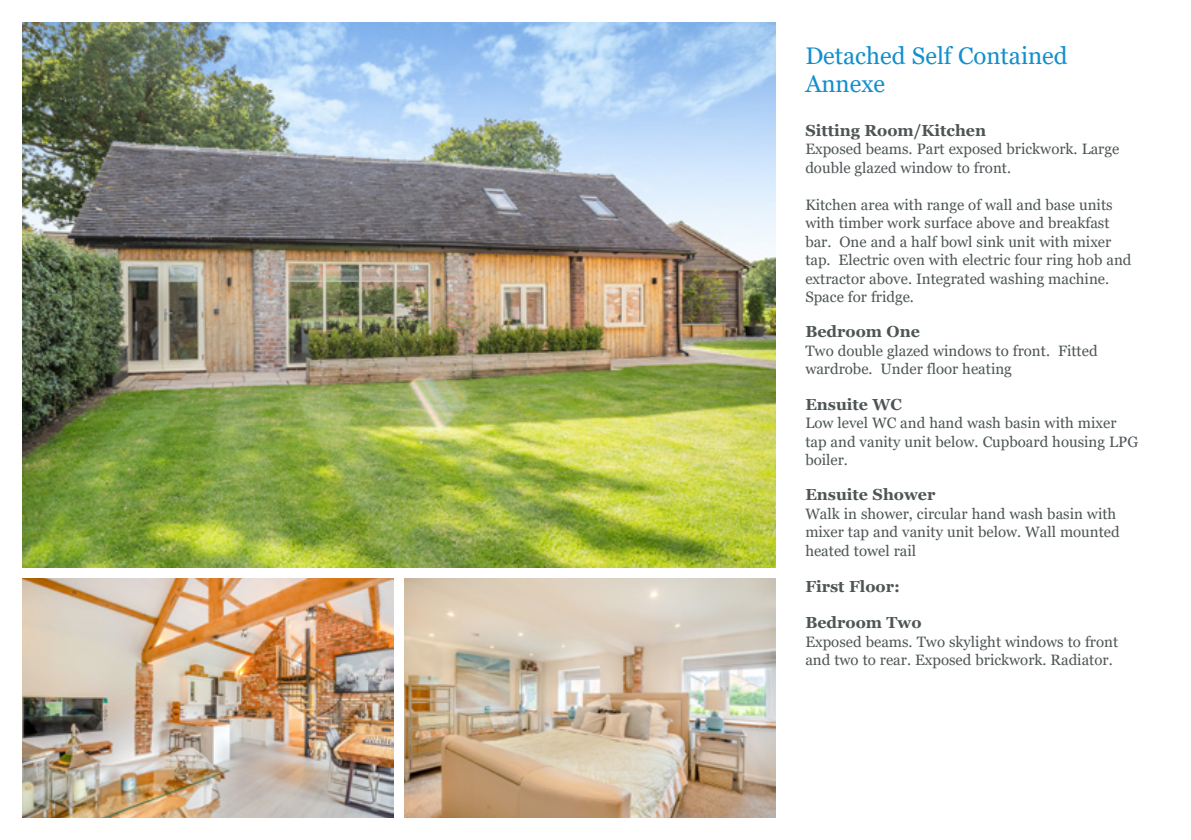
<style>
.page{position:relative;width:1191px;height:840px;background:#fff}
.page>*{position:absolute;margin:0;border:0;box-sizing:border-box;transform-origin:0 0}
.t1{font:24px/28.8px "Georgia";color:#138fcc}
.t2{font:700 16px "Georgia";color:#4e5556}
.t3{font:15px/18.4px "Georgia";color:#4e5556}
</style>
<div class="page">
<img style="left:23px;top:23px;width:753px;height:543px">
<img style="left:23px;top:578px;width:370px;height:238px">
<img style="left:405px;top:578px;width:371px;height:238px">
<h1 class="t1" style="left:805px;top:41px;width:264px">Detached Self Contained<br>Annexe</h1>
<p class="t2" style="left:805px;top:120px;width:182px">Sitting Room/Kitchen</p>
<p class="t3" style="left:805px;top:140px;width:315px">Exposed beams. Part exposed brickwork. Large double glazed window to front.</p>
<p class="t3" style="left:805px;top:195px;width:328px">Kitchen area with range of wall and base units with timber work surface above and breakfast bar. One and a half bowl sink unit with mixer tap. Electric oven with electric four ring hob and extractor above. Integrated washing machine.<br>Space for fridge.</p>
<p class="t2" style="left:805px;top:321px;width:116px">Bedroom One</p>
<p class="t3" style="left:805px;top:342px;width:294px">Two double glazed windows to front. Fitted wardrobe. Under floor heating</p>
<p class="t2" style="left:805px;top:393px;width:98px">Ensuite WC</p>
<p class="t3" style="left:805px;top:414px;width:334px">Low level WC and hand wash basin with mixer tap and vanity unit below. Cupboard housing LPG boiler.</p>
<p class="t2" style="left:805px;top:484px;width:131px">Ensuite Shower</p>
<p class="t3" style="left:805px;top:504px;width:316px">Walk in shower, circular hand wash basin with mixer tap and vanity unit below. Wall mounted heated towel rail</p>
<p class="t2" style="left:805px;top:576px;width:96px">First Floor:</p>
<p class="t2" style="left:805px;top:612px;width:118px">Bedroom Two</p>
<p class="t3" style="left:805px;top:632px;width:314px">Exposed beams. Two skylight windows to front and two to rear. Exposed brickwork. Radiator.</p>
</div>
